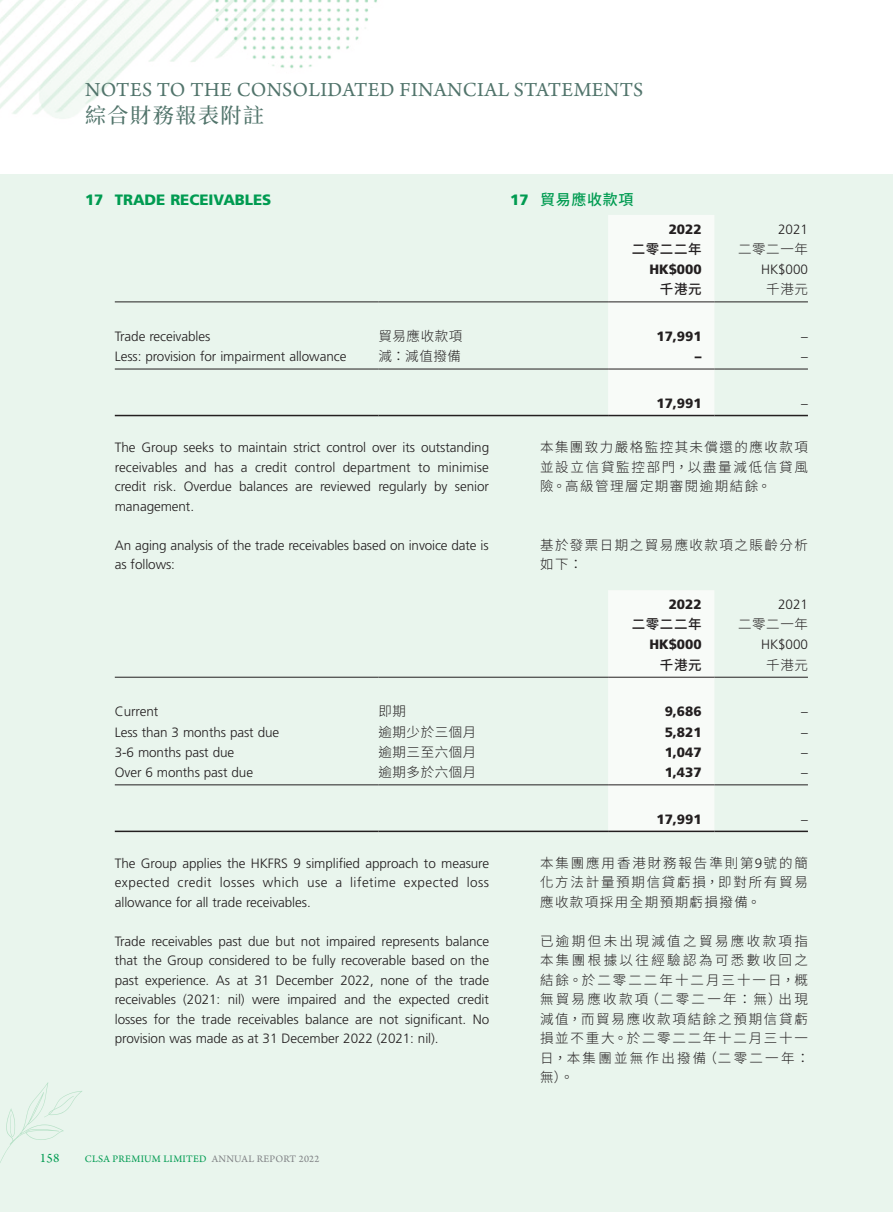
<style>
.page{position:relative;width:893px;height:1212px;background:#fff}
.page>*{position:absolute;margin:0;border:0;box-sizing:border-box;transform-origin:0 0}
.t1{font:21px "Arno Pro";letter-spacing:.015em;color:#51746b}
.t2{font:500 21px "Source Han Serif TC";letter-spacing:.075em;color:#51746b}
.Heading_1{font:900 15px "Frutiger LT Std";letter-spacing:-.005em;color:#009b51}
.C_Heading_1{font:500 15px "Source Han Sans TC";letter-spacing:.045em;color:#009b51}
.Body_Text{font:300 13.5px/19.5px "Frutiger LT Std";letter-spacing:-.005em;color:#231f20;text-align:justify}
.C_Body_Text{font:300 13.5px/19.5px "Source Han Sans TC";letter-spacing:.165em;color:#231f20}
.C_Body_Text-2{font:300 13.5px/19.5px "Source Han Sans TC";letter-spacing:.13em;color:#231f20;text-align:justify}
.Body_Text-2{font:900 13.5px "Frutiger LT Std";letter-spacing:-.005em;color:#231f20}
.Body_Text-3{font:300 13.5px "Source Han Sans TC";letter-spacing:.045em;color:#231f20}
.C_Body_Text-3{font:300 13.5px/19.5px "Source Han Sans TC";letter-spacing:.11em;color:#231f20}
.Body_Text-4{font:500 13.5px "Source Han Sans TC";letter-spacing:.045em;color:#231f20}
.t3{font:13.5px "Arno Pro";color:#009b51}
.t4{font:10.5px "Arno Pro";letter-spacing:.025em;color:#009b51}
.s1{font-family:"Frutiger LT Std";font-weight:900}
.s2{font-family:"Frutiger LT Std"}
.s3{color:#808285}
</style>
<div class="page">
<div style="left:0;top:174px;width:893px;height:1038px;background:#e9f5ed"></div>
<img style="left:0;top:0;width:377px;height:119px">
<svg style="left:0;top:1082px;width:82px;height:81px"></svg>
<div style="left:608px;top:215px;width:106px;height:200px;background:#f8fbf8"></div>
<hr style="left:115px;top:301px;width:263px;height:1px;background:#231f20">
<hr style="left:378px;top:301px;width:230px;height:1px;background:#231f20">
<hr style="left:608px;top:301px;width:106px;height:1px;background:#231f20">
<hr style="left:714px;top:301px;width:94px;height:1px;background:#231f20">
<hr style="left:115px;top:369px;width:263px;height:1px;background:#231f20">
<hr style="left:378px;top:369px;width:230px;height:1px;background:#231f20">
<hr style="left:608px;top:369px;width:106px;height:1px;background:#231f20">
<hr style="left:714px;top:369px;width:94px;height:1px;background:#231f20">
<hr style="left:115px;top:415px;width:263px;height:1px;background:#231f20">
<hr style="left:378px;top:415px;width:230px;height:1px;background:#231f20">
<hr style="left:608px;top:415px;width:106px;height:1px;background:#231f20">
<hr style="left:714px;top:415px;width:94px;height:1px;background:#231f20">
<div style="left:608px;top:590px;width:106px;height:240px;background:#f8fbf8"></div>
<hr style="left:115px;top:677px;width:263px;height:1px;background:#231f20">
<hr style="left:378px;top:677px;width:230px;height:1px;background:#231f20">
<hr style="left:608px;top:677px;width:106px;height:1px;background:#231f20">
<hr style="left:714px;top:677px;width:94px;height:1px;background:#231f20">
<hr style="left:115px;top:784px;width:263px;height:1px;background:#231f20">
<hr style="left:378px;top:784px;width:230px;height:1px;background:#231f20">
<hr style="left:608px;top:784px;width:106px;height:1px;background:#231f20">
<hr style="left:714px;top:784px;width:94px;height:1px;background:#231f20">
<hr style="left:115px;top:830px;width:263px;height:2px;background:#231f20">
<hr style="left:378px;top:830px;width:230px;height:2px;background:#231f20">
<hr style="left:608px;top:830px;width:106px;height:2px;background:#231f20">
<hr style="left:714px;top:830px;width:94px;height:2px;background:#231f20">
<h1 class="t1" style="left:85px;top:78px;width:559px">NOTES TO THE CONSOLIDATED FINANCIAL STATEMENTS</h1>
<h1 class="t2" style="left:85px;top:104px;width:181px">綜合財務報表附註</h1>
<p class="Heading_1" style="left:85px;top:190px;width:188px">17 TRADE RECEIVABLES</p>
<p class="C_Heading_1" style="left:510px;top:191px;width:125px"><span class="s1">17</span> 貿易應收款項</p>
<p class="Body_Text-2" style="left:669px;top:221px;width:34px">2022</p>
<p class="Body_Text" style="left:778px;top:219px;width:31px">2021</p>
<p class="Body_Text-4" style="left:632px;top:241px;width:71px">二零二二年</p>
<p class="Body_Text-3" style="left:738px;top:241px;width:71px">二零二一年</p>
<p class="Body_Text-2" style="left:649px;top:261px;width:54px">HK$000</p>
<p class="Body_Text" style="left:761px;top:260px;width:48px">HK$000</p>
<p class="Body_Text-4" style="left:660px;top:282px;width:43px">千港元</p>
<p class="Body_Text-3" style="left:766px;top:282px;width:43px">千港元</p>
<p class="Body_Text" style="left:115px;top:327px;width:97px">Trade receivables</p>
<p class="Body_Text-3" style="left:378px;top:329px;width:85px">貿易應收款項</p>
<p class="Body_Text-2" style="left:656px;top:328px;width:47px">17,991</p>
<p class="Body_Text" style="left:801px;top:327px;width:8px">–</p>
<p class="Body_Text" style="left:115px;top:347px;width:233px">Less: provision for impairment allowance</p>
<p class="Body_Text-3" style="left:378px;top:349px;width:84px">減：減值撥備</p>
<p class="Body_Text-2" style="left:695px;top:348px;width:8px">–</p>
<p class="Body_Text" style="left:801px;top:347px;width:8px">–</p>
<p class="Body_Text-2" style="left:656px;top:395px;width:47px">17,991</p>
<p class="Body_Text" style="left:801px;top:394px;width:8px">–</p>
<p class="Body_Text" style="left:115px;top:438px;width:376px">The Group seeks to maintain strict control over its outstanding receivables and has a credit control department to minimise credit risk. Overdue balances are reviewed regularly by senior management.</p>
<p class="Body_Text" style="left:115px;top:535px;width:375px">An aging analysis of the trade receivables based on invoice date is as follows:</p>
<p class="Body_Text-2" style="left:669px;top:596px;width:34px">2022</p>
<p class="Body_Text" style="left:778px;top:595px;width:31px">2021</p>
<p class="Body_Text-4" style="left:632px;top:616px;width:71px">二零二二年</p>
<p class="Body_Text-3" style="left:738px;top:616px;width:71px">二零二一年</p>
<p class="Body_Text-2" style="left:649px;top:636px;width:54px">HK$000</p>
<p class="Body_Text" style="left:761px;top:635px;width:48px">HK$000</p>
<p class="Body_Text-4" style="left:660px;top:657px;width:43px">千港元</p>
<p class="Body_Text-3" style="left:766px;top:657px;width:43px">千港元</p>
<p class="Body_Text" style="left:115px;top:702px;width:45px">Current</p>
<p class="Body_Text-3" style="left:378px;top:704px;width:29px">即期</p>
<p class="Body_Text-2" style="left:665px;top:703px;width:38px">9,686</p>
<p class="Body_Text" style="left:801px;top:702px;width:8px">–</p>
<p class="Body_Text" style="left:115px;top:722px;width:166px">Less than 3 months past due</p>
<p class="Body_Text-3" style="left:378px;top:724px;width:99px">逾期少於三個月</p>
<p class="Body_Text-2" style="left:665px;top:724px;width:38px">5,821</p>
<p class="Body_Text" style="left:801px;top:722px;width:8px">–</p>
<p class="Body_Text" style="left:115px;top:743px;width:121px">3-6 months past due</p>
<p class="Body_Text-3" style="left:378px;top:744px;width:99px">逾期三至六個月</p>
<p class="Body_Text-2" style="left:665px;top:744px;width:38px">1,047</p>
<p class="Body_Text" style="left:801px;top:743px;width:8px">–</p>
<p class="Body_Text" style="left:115px;top:763px;width:140px">Over 6 months past due</p>
<p class="Body_Text-3" style="left:378px;top:765px;width:99px">逾期多於六個月</p>
<p class="Body_Text-2" style="left:665px;top:764px;width:38px">1,437</p>
<p class="Body_Text" style="left:801px;top:763px;width:8px">–</p>
<p class="Body_Text-2" style="left:656px;top:811px;width:47px">17,991</p>
<p class="Body_Text" style="left:801px;top:810px;width:8px">–</p>
<p class="Body_Text" style="left:115px;top:854px;width:376px">The Group applies the HKFRS 9 simplified approach to measure expected credit losses which use a lifetime expected loss allowance for all trade receivables.</p>
<p class="Body_Text" style="left:115px;top:932px;width:376px">Trade receivables past due but not impaired represents balance that the Group considered to be fully recoverable based on the past experience. As at 31 December 2022, none of the trade receivables (2021: nil) were impaired and the expected credit losses for the trade receivables balance are not significant. No provision was made as at 31 December 2022 (2021: nil).</p>
<p class="C_Body_Text-2" style="left:540px;top:438px;width:269px">本集團致力嚴格監控其未償還的應收款項並設立信貸監控部門，以盡量減低信貸風險。高級管理層定期審閱逾期結餘。</p>
<p class="C_Body_Text-3" style="left:540px;top:535px;width:269px">基於發票日期之貿易應收款項之賬齡分析如下：</p>
<p class="C_Body_Text-2" style="left:540px;top:853px;width:269px">本集團應用香港財務報告準則第<span class="s2">9</span>號的簡化方法計量預期信貸虧損，即對所有貿易應收款項採用全期預期虧損撥備。</p>
<p class="C_Body_Text" style="left:540px;top:931px;width:271px">已逾期但未出現減值之貿易應收款項指本集團根據以往經驗認為可悉數收回之結餘。於二零二二年十二月三十一日，概無貿易應收款項（二零二一年：無）出現減值，而貿易應收款項結餘之預期信貸虧損並不重大。於二零二二年十二月三十一日，本集團並無作出撥備（二零二一年：無）。</p>
<p class="t3" style="left:40px;top:1150px;width:21px">158</p>
<p class="t4" style="left:85px;top:1153px;width:236px">CLSA PREMIUM LIMITED <span class="s3">ANNUAL REPORT 2022</span></p>
</div>
